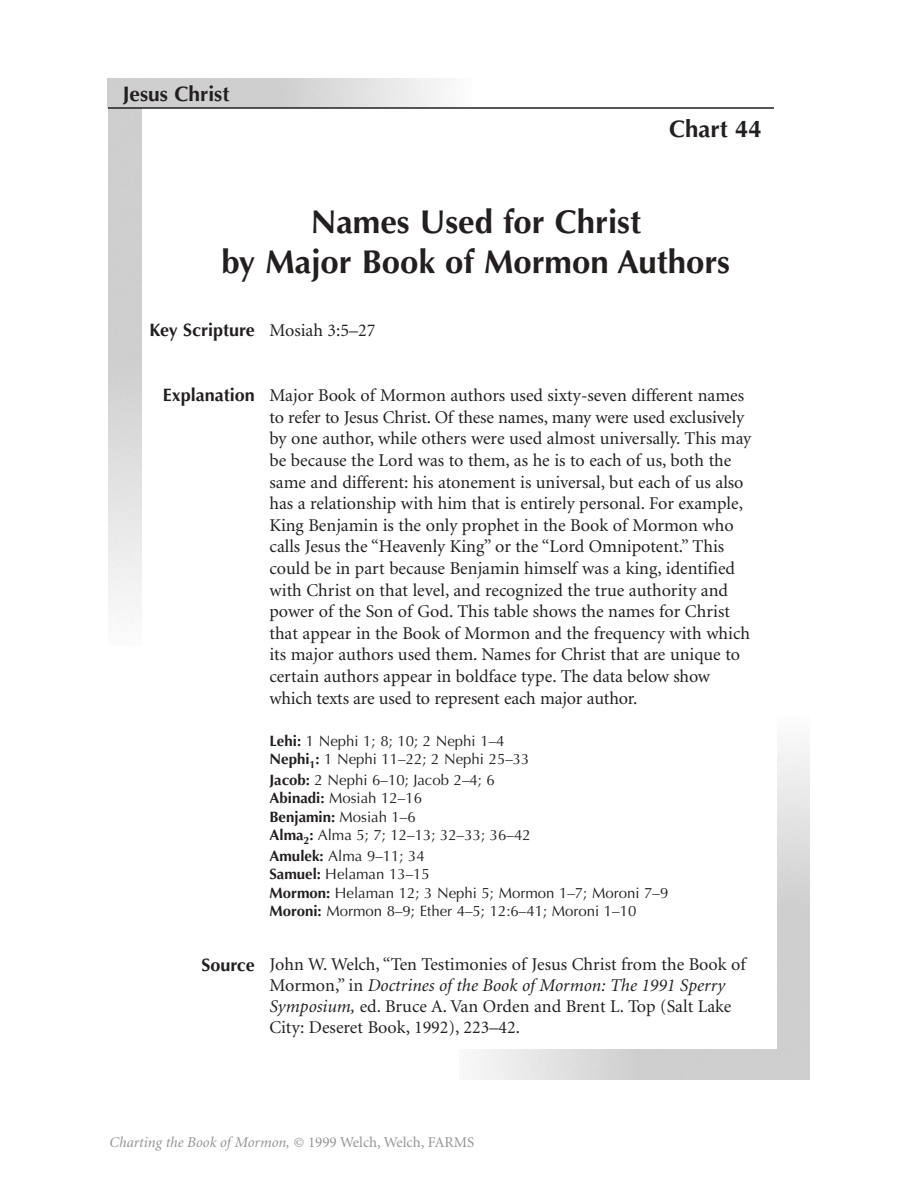
<style>
.page{position:relative;width:918px;height:1188px;background:#fff}
.page>*{position:absolute;margin:0;border:0;box-sizing:border-box;transform-origin:0 0}
.t1{font:700 33px/40.5px "Optima";color:#231f1f;text-align:center}
.t2{font:700 24px "Optima";color:#231f1f}
.t3{font:700 21px "Optima";color:#231f1f}
.t4{font:18px/21.6px "Minion";color:#231f1f}
.t5{font:700 18px "Optima";color:#231f1f}
.t6{font:15px/18.5px "Optima";color:#231f1f}
.t7{font:italic 15px "Minion";color:#939497}
.s1{font-weight:700}
.s2{font-style:italic}
.s3{font-style:normal}
</style>
<div class="page">
<hr style="left:108px;top:107px;width:666px;height:2px;background:#231f1f">
<p class="t3" style="left:123px;top:85px;width:108px">Jesus Christ</p>
<h2 class="t2" style="left:669px;top:118px;width:94px">Chart 44</h2>
<h1 class="t1" style="left:222px;top:204px;width:510px">Names Used for Christ<br>by Major Book of Mormon Authors</h1>
<p class="t5" style="left:149px;top:322px;width:107px">Key Scripture</p>
<p class="t4" style="left:270px;top:321px;width:107px">Mosiah 3:5–27</p>
<p class="t5" style="left:163px;top:388px;width:94px">Explanation</p>
<p class="t5" style="left:202px;top:958px;width:55px">Source</p>
<p class="t4" style="left:270px;top:386px;width:483px">Major Book of Mormon authors used sixty-seven different names to refer to Jesus Christ. Of these names, many were used exclusively by one author, while others were used almost universally. This may be because the Lord was to them, as he is to each of us, both the same and different: his atonement is universal, but each of us also has a relationship with him that is entirely personal. For example, King Benjamin is the only prophet in the Book of Mormon who calls Jesus the “Heavenly King” or the “Lord Omnipotent.” This could be in part because Benjamin himself was a king, identified with Christ on that level, and recognized the true authority and power of the Son of God. This table shows the names for Christ that appear in the Book of Mormon and the frequency with which its major authors used them. Names for Christ that are unique to certain authors appear in boldface type. The data below show which texts are used to represent each major author.</p>
<p class="t6" style="left:270px;top:733px;width:262px"><span class="s1">Lehi:</span> 1 Nephi 1; 8; 10; 2 Nephi 1–4<br><span class="s1">Nephi</span><sub>1</sub><span class="s1">:</span> 1 Nephi 11–22; 2 Nephi 25–33</p>
<p class="t6" style="left:270px;top:772px;width:263px"><span class="s1">Jacob:</span> 2 Nephi 6–10; Jacob 2–4; 6<br><span class="s1">Abinadi:</span> Mosiah 12–16<br><span class="s1">Benjamin:</span> Mosiah 1–6<br><span class="s1">Alma</span><sub>2</sub><span class="s1">:</span> Alma 5; 7; 12–13; 32–33; 36–42</p>
<p class="t6" style="left:270px;top:848px;width:400px"><span class="s1">Amulek:</span> Alma 9–11; 34<br><span class="s1">Samuel:</span> Helaman 13–15<br><span class="s1">Mormon:</span> Helaman 12; 3 Nephi 5; Mormon 1–7; Moroni 7–9<br><span class="s1">Moroni:</span> Mormon 8–9; Ether 4–5; 12:6–41; Moroni 1–10</p>
<p class="t4" style="left:269px;top:956px;width:478px;line-height:21px">John W. Welch, “Ten Testimonies of Jesus Christ from the Book of Mormon,” in <span class="s2">Doctrines of the Book of Mormon: The 1991 Sperry Symposium,</span> ed. Bruce A. Van Orden and Brent L. Top (Salt Lake City: Deseret Book, 1992), 223–42.</p>
<p class="t7" style="left:110px;top:1136px;width:366px">Charting the Book of Mormon, <span class="s3">© 1999 Welch, Welch, FARMS</span></p>
</div>
